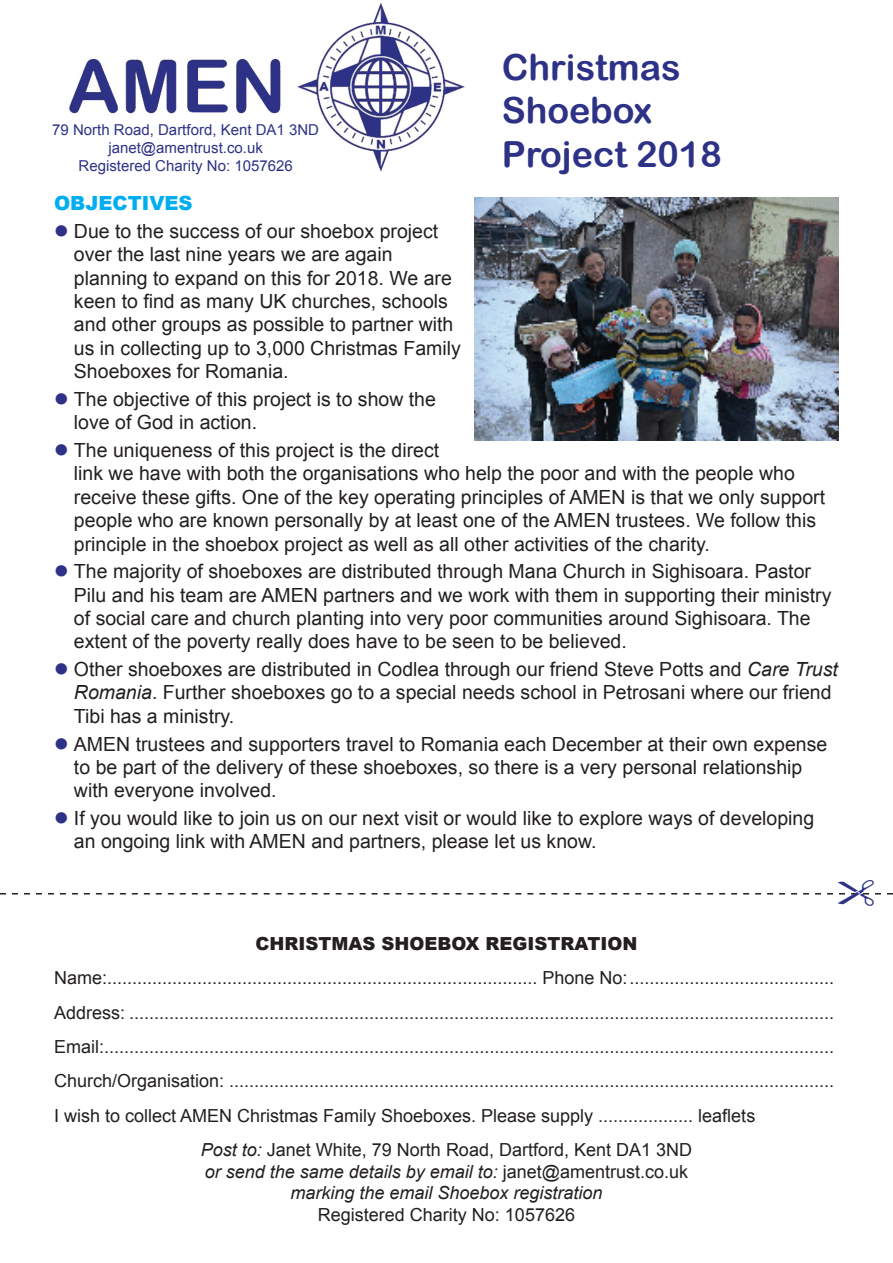
<style>
.page{position:relative;width:893px;height:1263px;background:#fff}
.page>*{position:absolute;margin:0;border:0;box-sizing:border-box;transform-origin:0 0}
.t1{font:36px/43.2px "Arial Rounded MT Bold";color:#2d3286}
.t2{font:19.5px/23.4px "Arial";color:#231f20}
.t3{font:900 19.5px "Arial";color:#00aeef}
.t4{font:18px "Arial";color:#231f20}
.t5{font:italic 18px/21.6px "Arial";color:#231f20;text-align:center}
.t6{font:900 18px "Arial";color:#231f20}
.t7{font:15px/18px "Arial";color:#2d3286;text-align:center}
.s1{font-style:italic}
.s2{font-style:normal}
</style>
<div class="page">
<img style="left:69px;top:3px;width:396px;height:169px">
<img style="left:474px;top:198px;width:365px;height:242px">
<svg style="left:0;top:893px;width:893px;height:2px"></svg>
<p class="t7" style="left:52px;top:121px;width:268px">79 North Road, Dartford, Kent DA1 3ND janet@amentrust.co.uk<br>Registered Charity No: 1057626</p>
<h1 class="t1" style="left:502px;top:45px;width:221px">Christmas<br>Shoebox<br>Project 2018</h1>
<p class="t3" style="left:54px;top:189px;width:140px">OBJECTIVES</p>
<p class="t2" style="left:74px;top:219px;width:388px">Due to the success of our shoebox project over the last nine years we are again planning to expand on this for 2018. We are keen to find as many UK churches, schools and other groups as possible to partner with us in collecting up to 3,000 Christmas Family Shoeboxes for Romania.</p>
<p class="t2" style="left:74px;top:387px;width:363px">The objective of this project is to show the love of God in action.</p>
<p class="t2" style="left:74px;top:438px;width:753px">The uniqueness of this project is the direct<br>link we have with both the organisations who help the poor and with the people who receive these gifts. One of the key operating principles of AMEN is that we only support people who are known personally by at least one of the AMEN trustees. We follow this principle in the shoebox project as well as all other activities of the charity.</p>
<p class="t2" style="left:74px;top:560px;width:759px">The majority of shoeboxes are distributed through Mana Church in Sighisoara. Pastor Pilu and his team are AMEN partners and we work with them in supporting their ministry of social care and church planting into very poor communities around Sighisoara. The extent of the poverty really does have to be seen to be believed.</p>
<p class="t2" style="left:74px;top:658px;width:765px">Other shoeboxes are distributed in Codlea through our friend Steve Potts and <span class="s1">Care Trust<br>Romania</span>. Further shoeboxes go to a special needs school in Petrosani where our friend<br>Tibi has a ministry.</p>
<p class="t2" style="left:74px;top:732px;width:755px">AMEN trustees and supporters travel to Romania each December at their own expense to be part of the delivery of these shoeboxes, so there is a very personal relationship with everyone involved.</p>
<p class="t2" style="left:74px;top:806px;width:742px">If you would like to join us on our next visit or would like to explore ways of developing an ongoing link with AMEN and partners, please let us know.</p>
<p class="t6" style="left:256px;top:930px;width:383px">CHRISTMAS SHOEBOX REGISTRATION</p>
<p class="t4" style="left:54px;top:968px;width:782px">Name:...................................................................................... Phone No: .........................................</p>
<p class="t4" style="left:54px;top:1002px;width:782px">Address: .............................................................................................................................................</p>
<p class="t4" style="left:54px;top:1037px;width:782px">Email:..................................................................................................................................................</p>
<p class="t4" style="left:54px;top:1071px;width:782px">Church/Organisation: .........................................................................................................................</p>
<p class="t4" style="left:54px;top:1105px;width:703px">I wish to collect AMEN Christmas Family Shoeboxes. Please supply ................... leaflets</p>
<p class="t4" style="left:201px;top:1140px;width:493px"><span class="s1">Post to:</span> Janet White, 79 North Road, Dartford, Kent DA1 3ND</p>
<p class="t5" style="left:205px;top:1160px;width:485px">or send the same details by email to: <span class="s2">janet@amentrust.co.uk </span>marking the email Shoebox registration</p>
<p class="t4" style="left:318px;top:1204px;width:259px">Registered Charity No: 1057626</p>
</div>
